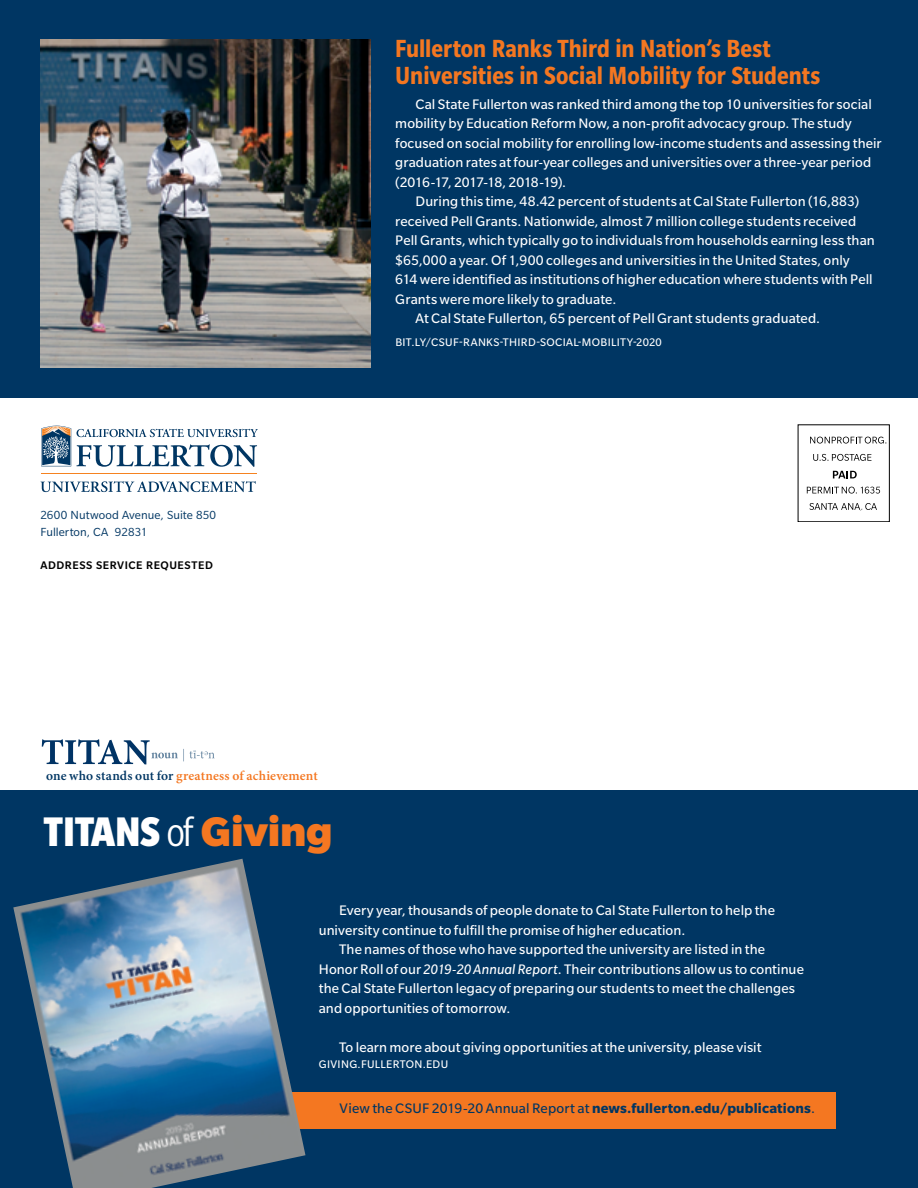
<style>
.page{position:relative;width:918px;height:1188px;background:#fff}
.page>*{position:absolute;margin:0;border:0;box-sizing:border-box;transform-origin:0 0}
.t1{font:900 condensed 45px "Slate Pro";letter-spacing:-.005em;color:#fff}
.t2{font:700 condensed 27px/27px "Slate Pro";color:#f47721}
.t3{font:15px/19.5px "Slate Pro";letter-spacing:.005em;color:#fff}
.t4{font:15px "Slate Pro";letter-spacing:.01em;color:#003663}
.t5{font:600 13.5px "Minion Pro";letter-spacing:.01em;color:#f47721}
.t6{font:12.75px/16.5px "Slate Pro";letter-spacing:.005em;color:#003663}
.t7{font:12px "Slate Pro";letter-spacing:.03em;color:#fff}
.t8{font:500 12px "Slate Pro";letter-spacing:.045em;color:#000}
.s1{color:#003663}
.s2{font-weight:400}
.s3{font-stretch:normal;color:#f47721}
.s4{font-style:italic}
.s5{font-weight:700}
</style>
<div class="page">
<div style="left:0;top:0;width:918px;height:398px;background:#003663"></div>
<div style="left:0;top:791px;width:918px;height:397px;background:#003663"></div>
<hr style="left:41px;top:473px;width:215px;height:1px;background:#f58220">
<svg style="left:41px;top:426px;width:217px;height:41px"></svg>
<svg style="left:41px;top:481px;width:215px;height:11px"></svg>
<svg style="left:810px;top:437px;width:76px;height:7px"></svg>
<svg style="left:813px;top:454px;width:58px;height:7px"></svg>
<svg style="left:833px;top:471px;width:24px;height:7px"></svg>
<svg style="left:807px;top:487px;width:73px;height:7px"></svg>
<svg style="left:809px;top:503px;width:68px;height:8px"></svg>
<div style="left:798px;top:425px;width:92px;height:97px;border:1px solid #000"></div>
<svg style="left:42px;top:739px;width:173px;height:25px"></svg>
<img style="left:40px;top:39px;width:330px;height:329px">
<div style="left:292px;top:1092px;width:544px;height:36px;background:#f47721"></div>
<img style="left:13px;top:859px;width:292px;height:329px">
<p class="t6" style="left:40px;top:507px;width:177px">2600 Nutwood Avenue, Suite 850<br>Fullerton, CA 92831</p>
<p class="t8" style="left:40px;top:558px;width:174px">ADDRESS SERVICE REQUESTED</p>
<h2 class="t2" style="left:395px;top:35px;width:426px">Fullerton Ranks Third in Nation’s Best<br>Universities in Social Mobility for Students</h2>
<p class="t3" style="left:395px;top:94px;width:488px;text-indent:20px">Cal State Fullerton was ranked third among the top 10 universities for social mobility by Education Reform Now, a non-profit advocacy group. The study focused on social mobility for enrolling low-income students and assessing their graduation rates at four-year colleges and universities over a three-year period (2016-17, 2017-18, 2018-19).</p>
<p class="t3" style="left:416px;top:191px;width:445px">During this time, 48.42 percent of students at Cal State Fullerton (16,883)</p>
<p class="t3" style="left:395px;top:211px;width:463px">received Pell Grants. Nationwide, almost 7 million college students received</p>
<p class="t3" style="left:395px;top:230px;width:481px">Pell Grants, which typically go to individuals from households earning less than</p>
<p class="t3" style="left:395px;top:250px;width:456px">$65,000 a year. Of 1,900 colleges and universities in the United States, only</p>
<p class="t3" style="left:395px;top:269px;width:479px">614 were identified as institutions of higher education where students with Pell</p>
<p class="t3" style="left:395px;top:289px;width:223px">Grants were more likely to graduate.</p>
<p class="t3" style="left:416px;top:308px;width:406px">At Cal State Fullerton, 65 percent of Pell Grant students graduated.</p>
<p class="t7" style="left:395px;top:336px;width:268px">BIT.LY/CSUF-RANKS-THIRD-SOCIAL-MOBILITY-2020</p>
<p class="t5" style="left:46px;top:766px;width:273px"><span class="s1">one who stands out for</span> greatness of achievement</p>
<h1 class="t1" style="left:44px;top:807px;width:290px">TITANS <span class="s2">of</span> <span class="s3">Giving</span></h1>
<p class="t3" style="left:319px;top:901px;width:458px;text-indent:20px">Every year, thousands of people donate to Cal State Fullerton to help the university continue to fulfill the promise of higher education.</p>
<p class="t3" style="left:319px;top:940px;width:487px;text-indent:20px">The names of those who have supported the university are listed in the Honor Roll of our <span class="s4">2019-20 Annual Report</span>. Their contributions allow us to continue the Cal State Fullerton legacy of preparing our students to meet the challenges and opportunities of tomorrow.</p>
<p class="t3" style="left:339px;top:1037px;width:424px">To learn more about giving opportunities at the university, please visit</p>
<p class="t7" style="left:319px;top:1058px;width:131px">GIVING.FULLERTON.EDU</p>
<p class="t4" style="left:340px;top:1100px;width:477px">View the CSUF 2019-20 Annual Report at <span class="s5">news.fullerton.edu/publications</span>.</p>
</div>
